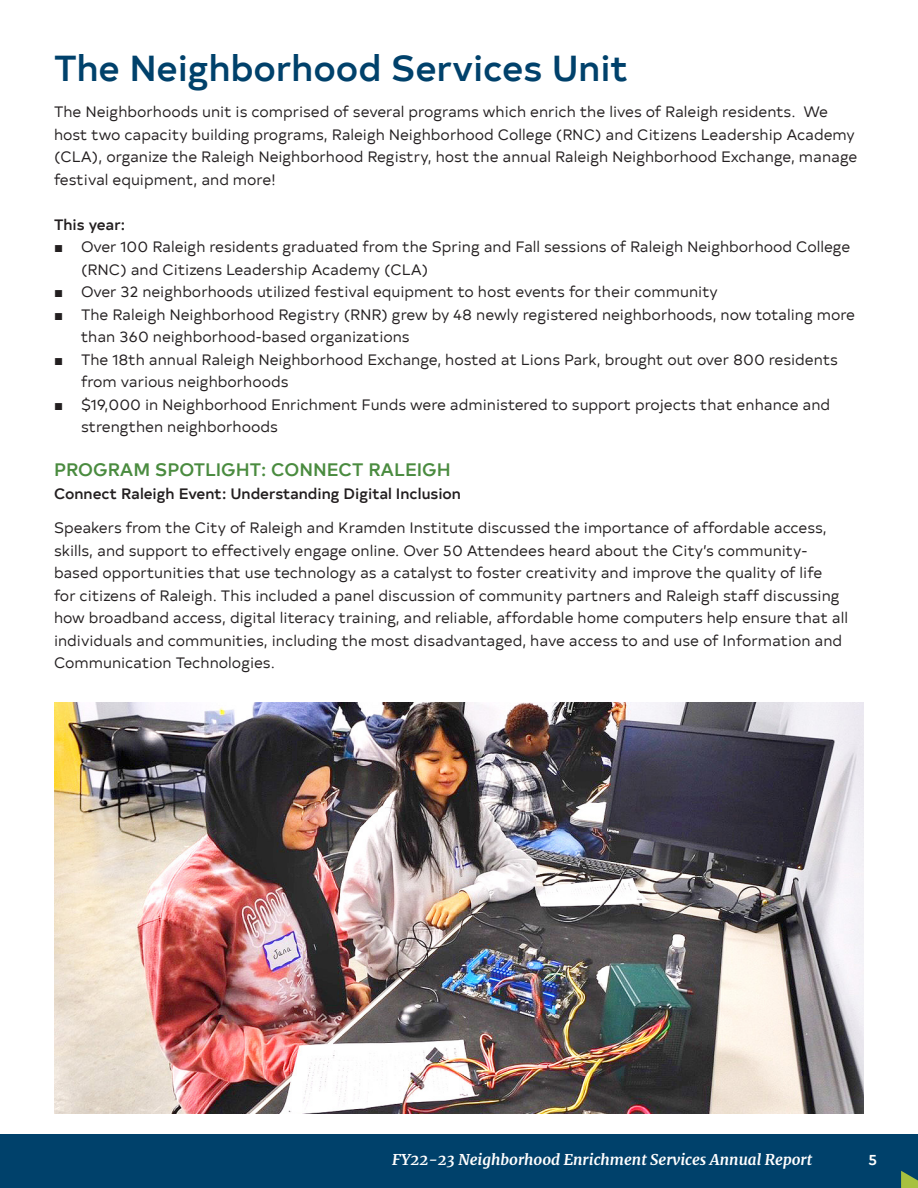
<style>
.page{position:relative;width:918px;height:1188px;background:#fff}
.page>*{position:absolute;margin:0;border:0;box-sizing:border-box;transform-origin:0 0}
.Heading_2{font:500 36px "Typold";color:#00416b}
.Heading_3{font:500 18px "Typold";color:#4a8b3f}
.Paragraph_Text_-_Single_Column{font:15px/22.5px "Typold";color:#231f20}
.Paragraph_Text_-_Single_Column-2{font:500 15px "Typold";color:#231f20}
.t1{font:italic 700 15px "Merriweather";color:#fff}
.t2{font:500 15px "Typold";color:#fff}
.s1{font-family:"Arial"}
</style>
<div class="page">
<div style="left:0;top:1134px;width:918px;height:54px;background:#00416b"></div>
<svg style="left:901px;top:1171px;width:17px;height:17px"></svg>
<img style="left:54px;top:702px;width:810px;height:411px">
<p class="Heading_2" style="left:54px;top:39px;width:576px">The Neighborhood Services Unit</p>
<p class="Paragraph_Text_-_Single_Column" style="left:54px;top:99px;width:805px">The Neighborhoods unit is comprised of several programs which enrich the lives of Raleigh residents. We host two capacity building programs, Raleigh Neighborhood College (RNC) and Citizens Leadership Academy (CLA), organize the Raleigh Neighborhood Registry, host the annual Raleigh Neighborhood Exchange, manage festival equipment, and more!</p>
<p class="Paragraph_Text_-_Single_Column-2" style="left:54px;top:212px;width:73px">This year:</p>
<p class="Paragraph_Text_-_Single_Column" style="left:81px;top:234px;width:771px;text-indent:-27px"><span class="s1">■</span> Over 100 Raleigh residents graduated from the Spring and Fall sessions of Raleigh Neighborhood College (RNC) and Citizens Leadership Academy (CLA)</p>
<p class="Paragraph_Text_-_Single_Column" style="left:54px;top:279px;width:665px"><span class="s1">■</span> Over 32 neighborhoods utilized festival equipment to host events for their community</p>
<p class="Paragraph_Text_-_Single_Column" style="left:81px;top:302px;width:776px;text-indent:-27px"><span class="s1">■</span> The Raleigh Neighborhood Registry (RNR) grew by 48 newly registered neighborhoods, now totaling more than 360 neighborhood-based organizations</p>
<p class="Paragraph_Text_-_Single_Column" style="left:81px;top:347px;width:758px;text-indent:-27px"><span class="s1">■</span> The 18th annual Raleigh Neighborhood Exchange, hosted at Lions Park, brought out over 800 residents from various neighborhoods</p>
<p class="Paragraph_Text_-_Single_Column" style="left:81px;top:392px;width:751px;text-indent:-27px"><span class="s1">■</span> $19,000 in Neighborhood Enrichment Funds were administered to support projects that enhance and strengthen neighborhoods</p>
<p class="Heading_3" style="left:54px;top:455px;width:398px">PROGRAM SPOTLIGHT: CONNECT RALEIGH</p>
<p class="Paragraph_Text_-_Single_Column-2" style="left:54px;top:481px;width:409px">Connect Raleigh Event: Understanding Digital Inclusion</p>
<p class="Paragraph_Text_-_Single_Column" style="left:54px;top:515px;width:796px">Speakers from the City of Raleigh and Kramden Institute discussed the importance of affordable access, skills, and support to effectively engage online. Over 50 Attendees heard about the City’s community&shy;based opportunities that use technology as a catalyst to foster creativity and improve the quality of life<br>for citizens of Raleigh. This included a panel discussion of community partners and Raleigh staff discussing how broadband access, digital literacy training, and reliable, affordable home computers help ensure that all individuals and communities, including the most disadvantaged, have access to and use of Information and Communication Technologies.</p>
<p class="t1" style="left:392px;top:1149px;width:421px">FY22-23 Neighborhood Enrichment Services Annual Report</p>
<p class="t2" style="left:868px;top:1147px;width:11px">5</p>
</div>
